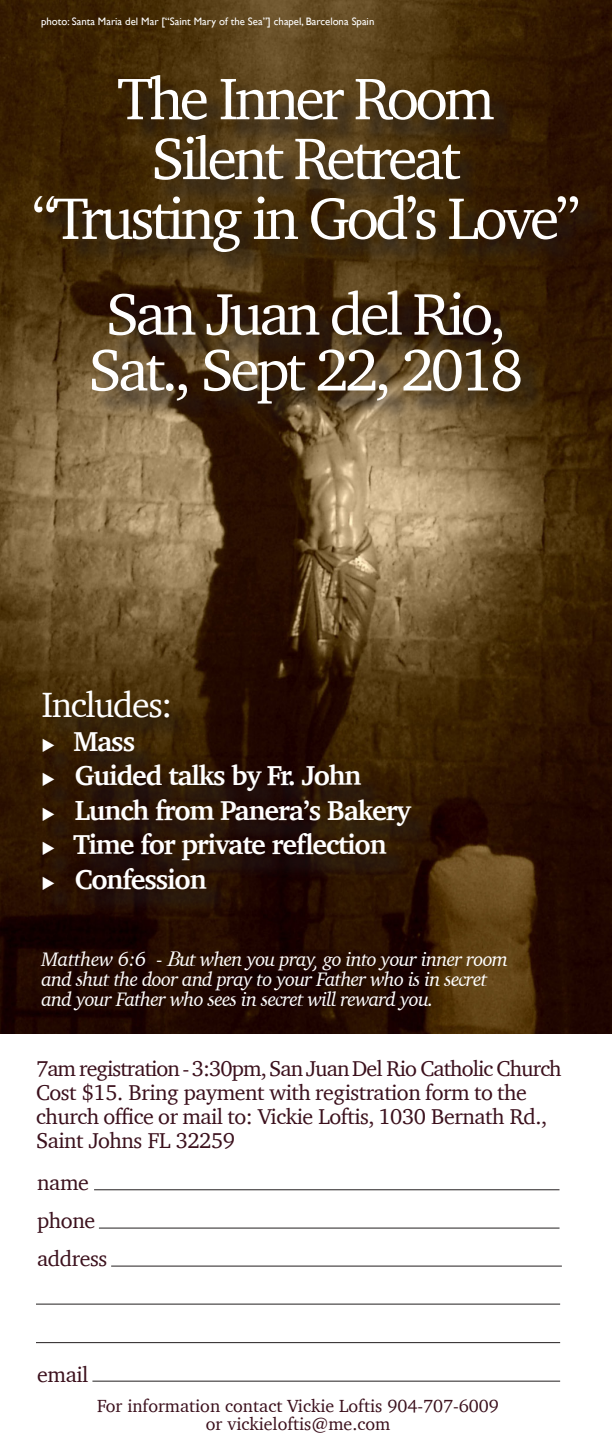
<style>
.page{position:relative;width:612px;height:1440px;background:#fff}
.page>*{position:absolute;margin:0;border:0;box-sizing:border-box;transform-origin:0 0}
.t1{font:60px "Charter";letter-spacing:-.06em;color:#fff}
.t2{font:36px "Charter";letter-spacing:-.04em;color:#fff}
.t3{font:700 28px "Charter";letter-spacing:-.04em;color:#fff}
.t4{font:22px/24px "Charter";letter-spacing:-.02em;color:#3b101c}
.t5{font:italic 20px "Charter";letter-spacing:-.04em;color:#fff}
.t6{font:18px "Charter";color:#3b101c}
.t7{font:10.8px "Gill Sans";color:#fff}
.s1{font-style:normal}
.s2{font-family:"Baskerville";font-size:22px}
</style>
<div class="page">
<img style="left:0;top:0;width:612px;height:1034px">
<div style="left:45px;top:694px;width:389px;height:220px;background:#231f20;opacity:.85"></div>
<hr style="left:94px;top:1189px;width:466px;height:1px;background:#231f20">
<hr style="left:99px;top:1228px;width:461px;height:1px;background:#231f20">
<hr style="left:111px;top:1266px;width:451px;height:1px;background:#231f20">
<hr style="left:36px;top:1304px;width:524px;height:1px;background:#231f20">
<hr style="left:36px;top:1342px;width:524px;height:1px;background:#231f20">
<hr style="left:92px;top:1381px;width:468px;height:1px;background:#231f20">
<div style="left:37px;top:80px;width:565px;height:348px;background:#231f20;opacity:.87"></div>
<p class="t7" style="left:41px;top:15px;width:335px">photo: Santa Maria del Mar [“Saint Mary of the Sea”] chapel, Barcelona Spain</p>
<p class="t1" style="left:117px;top:47px;width:379px">The Inner Room</p>
<p class="t1" style="left:151px;top:107px;width:311px">Silent Retreat</p>
<p class="t1" style="left:32px;top:167px;width:549px">“Trusting in God’s Love”</p>
<p class="t1" style="left:106px;top:262px;width:402px">San Juan del Rio,</p>
<p class="t1" style="left:88px;top:318px;width:437px">Sat., Sept 22, 2018</p>
<p class="t2" style="left:42px;top:673px;width:133px">Includes:</p>
<p class="t3" style="left:42px;top:717px;width:95px">◆ Mass</p>
<p class="t3" style="left:42px;top:752px;width:321px">◆ Guided talks by Fr. John</p>
<p class="t3" style="left:42px;top:786px;width:371px">◆ Lunch from Panera’s Bakery</p>
<p class="t3" style="left:42px;top:820px;width:347px">◆ Time for private reflection</p>
<p class="t3" style="left:42px;top:855px;width:167px">◆ Confession</p>
<p class="t5" style="left:42px;top:943px;width:468px">Matthew 6:6 <span class="s1">-</span> <span class="s2">B</span>ut when you pray, go into your inner room</p>
<p class="t5" style="left:42px;top:963px;width:447px">and shut the door and pray to your Father who is in secret</p>
<p class="t5" style="left:42px;top:983px;width:394px">and your Father who sees in secret will reward you.</p>
<p class="t4" style="left:36px;top:1056px;width:527px">7am registration - 3:30pm, San Juan Del Rio Catholic Church Cost $15. Bring payment with registration form to the church office or mail to: Vickie Loftis, 1030 Bernath Rd., Saint Johns FL 32259</p>
<p class="t4" style="left:37px;top:1170px;width:53px">name</p>
<p class="t4" style="left:37px;top:1208px;width:59px">phone</p>
<p class="t4" style="left:37px;top:1247px;width:72px">address</p>
<p class="t4" style="left:37px;top:1362px;width:53px">email</p>
<p class="t6" style="left:97px;top:1390px;width:403px">For information contact Vickie Loftis 904-707-6009</p>
<p class="t6" style="left:206px;top:1408px;width:186px">or vickieloftis@me.com</p>
</div>
